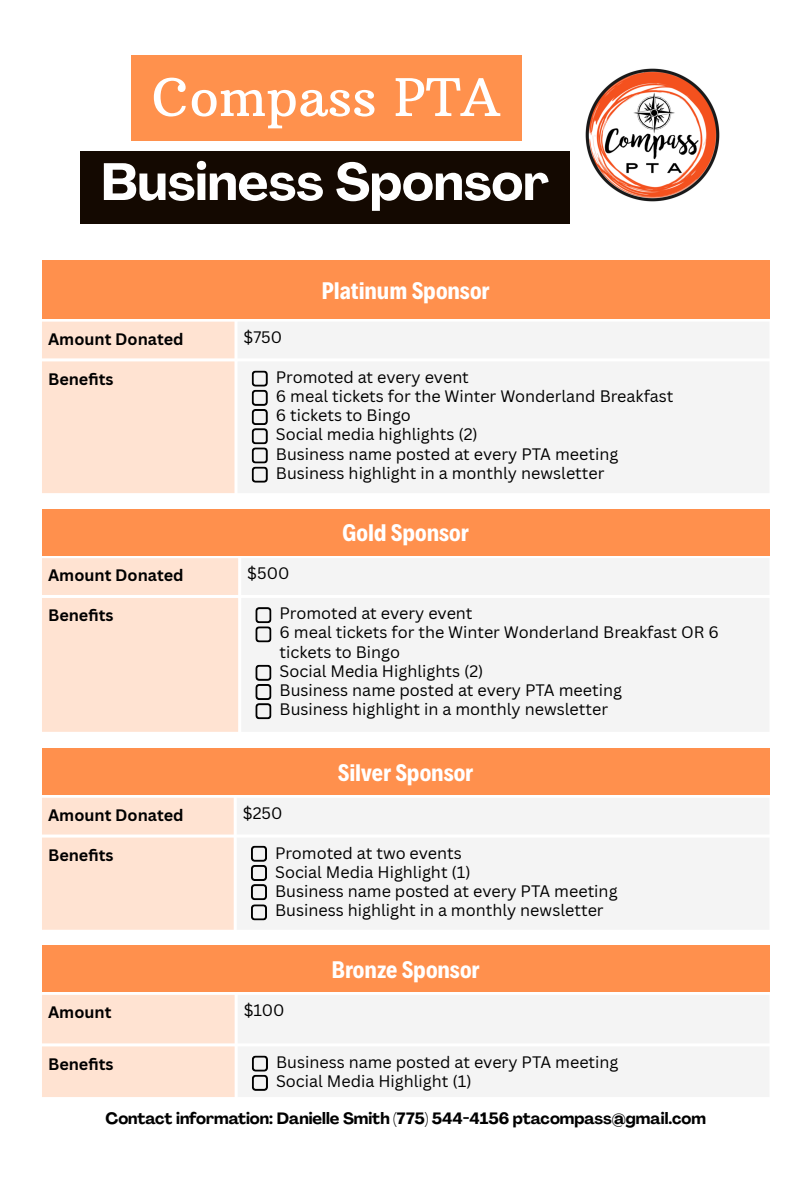
<style>
.page{position:relative;width:810px;height:1181px;background:#fff}
.page>*{position:absolute;margin:0;border:0;box-sizing:border-box;transform-origin:0 0}
.t1{font:700 51.6px "Agrandir";color:#fff}
.t2{font:51.6px "Arbutus Slab";color:#fff}
.t3{font:700 24.3px "Decalotype";color:#fff}
.t4{font:16.2px/19.2px "Canva Sans";color:#000}
.t5{font:700 16.2px "Canva Sans";color:#000}
.t6{font:700 16.2px "Agrandir";color:#000}
</style>
<div class="page">
<img style="left:585px;top:68px;width:135px;height:134px">
<div style="left:80px;top:151px;width:490px;height:72px;background:#140901"></div>
<div style="left:131px;top:55px;width:390px;height:85px;background:#ff914d"></div>
<div style="left:42px;top:260px;width:727px;height:58px;background:#ff904d"></div>
<div style="left:42px;top:321px;width:193px;height:172px;background:#ffe3d2"></div>
<div style="left:238px;top:322px;width:531px;height:171px;background:#f4f4f4"></div>
<svg style="left:252px;top:370px;width:16px;height:113px"></svg>
<div style="left:42px;top:509px;width:727px;height:46px;background:#ff904d"></div>
<div style="left:42px;top:558px;width:196px;height:173px;background:#ffe3d2"></div>
<div style="left:242px;top:559px;width:527px;height:172px;background:#f4f4f4"></div>
<svg style="left:255px;top:607px;width:17px;height:35px"></svg>
<svg style="left:255px;top:664px;width:17px;height:55px"></svg>
<div style="left:42px;top:748px;width:727px;height:46px;background:#ff904d"></div>
<div style="left:42px;top:797px;width:192px;height:132px;background:#ffe3d2"></div>
<div style="left:237px;top:798px;width:532px;height:131px;background:#f4f4f4"></div>
<svg style="left:251px;top:845px;width:16px;height:75px"></svg>
<div style="left:42px;top:945px;width:727px;height:46px;background:#ff904d"></div>
<div style="left:42px;top:995px;width:193px;height:102px;background:#ffe3d2"></div>
<div style="left:238px;top:995px;width:531px;height:102px;background:#f4f4f4"></div>
<svg style="left:252px;top:1055px;width:16px;height:35px"></svg>
<p class="t2" style="left:152px;top:65px;width:350px">Compass PTA</p>
<p class="t1" style="left:101px;top:161px;width:450px">Business Sponsor</p>
<p class="t3" style="left:322px;top:274px;width:169px">Platinum Sponsor</p>
<p class="t5" style="left:48px;top:327px;width:137px">Amount Donated</p>
<p class="t4" style="left:244px;top:327px;width:40px">$750</p>
<p class="t5" style="left:48px;top:367px;width:67px">Benefits</p>
<p class="t4" style="left:276px;top:367px;width:195px">Promoted at every event</p>
<p class="t4" style="left:276px;top:386px;width:399px">6 meal tickets for the Winter Wonderland Breakfast</p>
<p class="t4" style="left:276px;top:405px;width:136px">6 tickets to Bingo</p>
<p class="t4" style="left:276px;top:424px;width:203px">Social media highlights (2)</p>
<p class="t4" style="left:276px;top:443px;width:344px">Business name posted at every PTA meeting</p>
<p class="t4" style="left:276px;top:463px;width:330px">Business highlight in a monthly newsletter</p>
<p class="t3" style="left:343px;top:517px;width:128px">Gold Sponsor</p>
<p class="t5" style="left:48px;top:564px;width:137px">Amount Donated</p>
<p class="t4" style="left:247px;top:563px;width:44px">$500</p>
<p class="t5" style="left:48px;top:604px;width:67px">Benefits</p>
<p class="t4" style="left:280px;top:603px;width:195px">Promoted at every event</p>
<p class="t4" style="left:280px;top:622px;width:441px">6 meal tickets for the Winter Wonderland Breakfast OR 6 tickets to Bingo</p>
<p class="t4" style="left:280px;top:661px;width:205px">Social Media Highlights (2)</p>
<p class="t4" style="left:280px;top:680px;width:344px">Business name posted at every PTA meeting</p>
<p class="t4" style="left:280px;top:699px;width:330px">Business highlight in a monthly newsletter</p>
<p class="t3" style="left:338px;top:756px;width:137px">Silver Sponsor</p>
<p class="t5" style="left:48px;top:803px;width:137px">Amount Donated</p>
<p class="t4" style="left:243px;top:803px;width:41px">$250</p>
<p class="t5" style="left:48px;top:843px;width:67px">Benefits</p>
<p class="t4" style="left:275px;top:843px;width:188px">Promoted at two events</p>
<p class="t4" style="left:275px;top:862px;width:197px">Social Media Highlight (1)</p>
<p class="t4" style="left:275px;top:881px;width:344px">Business name posted at every PTA meeting</p>
<p class="t4" style="left:275px;top:900px;width:330px">Business highlight in a monthly newsletter</p>
<p class="t3" style="left:332px;top:953px;width:149px">Bronze Sponsor</p>
<p class="t5" style="left:48px;top:1000px;width:65px">Amount</p>
<p class="t4" style="left:244px;top:1000px;width:42px">$100</p>
<p class="t5" style="left:48px;top:1052px;width:67px">Benefits</p>
<p class="t4" style="left:276px;top:1051px;width:344px">Business name posted at every PTA meeting</p>
<p class="t4" style="left:276px;top:1070px;width:197px">Social Media Highlight (1)</p>
<p class="t6" style="left:105px;top:1111px;width:602px">Contact information: Danielle Smith (775) 544-4156 ptacompass@gmail.com</p>
</div>
